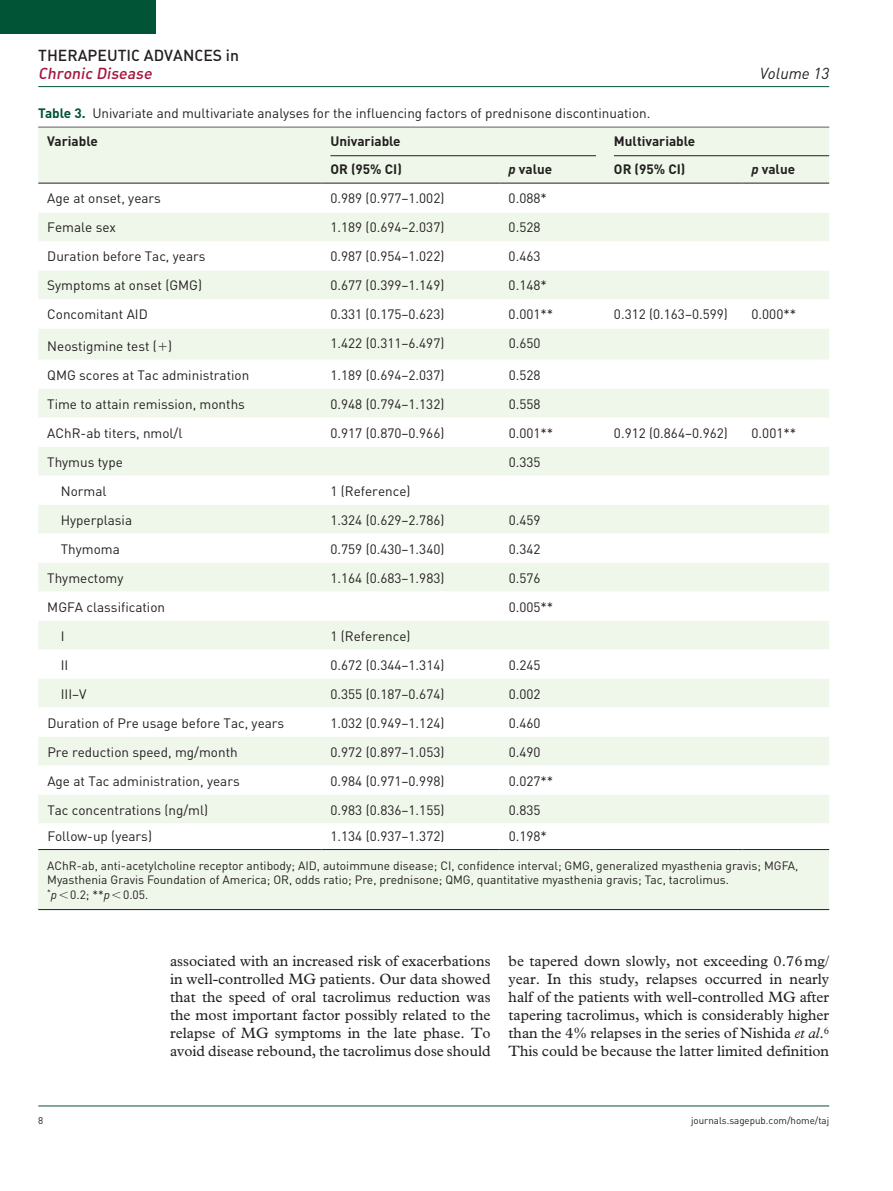
<style>
.page{position:relative;width:893px;height:1191px;background:#fff}
.page>*{position:absolute;margin:0;border:0;box-sizing:border-box;transform-origin:0 0}
.t1{font:15.75px "DIN Medium Alternate";color:#231f20}
.t2{font:italic 15.75px "DIN Medium Alternate";color:#a6133e}
.t3{font:italic 15.75px "DIN";color:#231f20}
.t4{font:15px/18px "Plantin Std";color:#231f20;text-align:justify}
.t5{font:13.5px/28.5px "DIN";color:#231f20}
.t6{font:700 13.5px "DIN";color:#231f20}
.t7{font:12px/14.2px "DIN";color:#231f20}
.t8{font:9.75px "DIN";color:#231f20}
.s1{font-weight:700;color:#015436}
.s2{font-weight:700}
.s3{font-style:italic}
</style>
<div class="page">
<hr style="left:38px;top:86px;width:791px;height:1px;background:#015436">
<hr style="left:38px;top:1105px;width:791px;height:1px;background:#015436">
<div style="left:0;top:0;width:155px;height:34px;background:#015436"></div>
<div style="left:38px;top:849px;width:791px;height:60px;background:#eff7ea"></div>
<hr style="left:38px;top:127px;width:791px;height:1px;background:#231f20">
<hr style="left:38px;top:909px;width:791px;height:1px;background:#231f20">
<div style="left:38px;top:128px;width:791px;height:55px;background:#eff7ea"></div>
<svg style="left:38px;top:213px;width:791px;height:610px;fill:#eff7ea"></svg>
<hr style="left:38px;top:849px;width:283px;height:1px;background:#231f20">
<hr style="left:321px;top:849px;width:179px;height:1px;background:#231f20">
<hr style="left:500px;top:849px;width:105px;height:1px;background:#231f20">
<hr style="left:605px;top:849px;width:137px;height:1px;background:#231f20">
<hr style="left:742px;top:849px;width:87px;height:1px;background:#231f20">
<hr style="left:38px;top:183px;width:283px;height:1px;background:#231f20">
<hr style="left:321px;top:183px;width:179px;height:1px;background:#231f20">
<hr style="left:500px;top:183px;width:105px;height:1px;background:#231f20">
<hr style="left:605px;top:183px;width:137px;height:1px;background:#231f20">
<hr style="left:742px;top:183px;width:87px;height:1px;background:#231f20">
<hr style="left:330px;top:155px;width:266px;height:1px;background:#231f20">
<hr style="left:614px;top:155px;width:215px;height:1px;background:#231f20">
<svg style="left:159px;top:342px;width:8px;height:8px"></svg>
<p class="t1" style="left:38px;top:45px;width:202px">THERAPEUTIC ADVANCES IN</p>
<p class="t2" style="left:38px;top:63px;width:118px">Chronic Disease</p>
<p class="t3" style="left:760px;top:63px;width:71px">Volume 13</p>
<p class="t5" style="left:47px;top:98px;width:605px;text-indent:-9px"><span class="s1">Table 3.</span> Univariate and multivariate analyses for the influencing factors of prednisone discontinuation.<br><span class="s2">Variable</span></p>
<p class="t6" style="left:330px;top:133px;width:72px">Univariable</p>
<p class="t6" style="left:614px;top:133px;width:83px">Multivariable</p>
<p class="t6" style="left:330px;top:160px;width:73px">OR (95% CI)</p>
<p class="t6" style="left:509px;top:160px;width:45px"><span class="s3">p</span> value</p>
<p class="t6" style="left:614px;top:160px;width:73px">OR (95% CI)</p>
<p class="t6" style="left:752px;top:160px;width:45px"><span class="s3">p</span> value</p>
<p class="t5" style="left:47px;top:184px;width:115px">Age at onset, years</p>
<p class="t5" style="left:330px;top:184px;width:115px">0.989 (0.977–1.002)</p>
<p class="t5" style="left:509px;top:184px;width:40px">0.088*</p>
<p class="t5" style="left:47px;top:213px;width:70px">Female sex</p>
<p class="t5" style="left:330px;top:213px;width:115px">1.189 (0.694–2.037)</p>
<p class="t5" style="left:509px;top:213px;width:33px">0.528</p>
<p class="t5" style="left:47px;top:242px;width:160px">Duration before Tac, years</p>
<p class="t5" style="left:330px;top:242px;width:115px">0.987 (0.954–1.022)</p>
<p class="t5" style="left:509px;top:242px;width:33px">0.463</p>
<p class="t5" style="left:47px;top:271px;width:156px">Symptoms at onset (GMG)</p>
<p class="t5" style="left:330px;top:271px;width:115px">0.677 (0.399–1.149)</p>
<p class="t5" style="left:509px;top:271px;width:40px">0.148*</p>
<p class="t5" style="left:47px;top:300px;width:102px">Concomitant AID</p>
<p class="t5" style="left:330px;top:300px;width:115px">0.331 (0.175–0.623)</p>
<p class="t5" style="left:509px;top:300px;width:46px">0.001**</p>
<p class="t5" style="left:614px;top:300px;width:115px">0.312 (0.163–0.599)</p>
<p class="t5" style="left:752px;top:300px;width:46px">0.000**</p>
<p class="t5" style="left:47px;top:331px;width:126px">Neostigmine test ( )</p>
<p class="t5" style="left:330px;top:329px;width:115px">1.422 (0.311–6.497)</p>
<p class="t5" style="left:509px;top:329px;width:33px">0.650</p>
<p class="t5" style="left:47px;top:360px;width:204px">QMG scores at Tac administration</p>
<p class="t5" style="left:330px;top:360px;width:115px">1.189 (0.694–2.037)</p>
<p class="t5" style="left:509px;top:360px;width:33px">0.528</p>
<p class="t5" style="left:47px;top:389px;width:199px">Time to attain remission, months</p>
<p class="t5" style="left:330px;top:389px;width:115px">0.948 (0.794–1.132)</p>
<p class="t5" style="left:509px;top:389px;width:33px">0.558</p>
<p class="t5" style="left:47px;top:418px;width:137px">AChR-ab titers, nmol/l</p>
<p class="t5" style="left:330px;top:418px;width:115px">0.917 (0.870–0.966)</p>
<p class="t5" style="left:509px;top:418px;width:46px">0.001**</p>
<p class="t5" style="left:614px;top:418px;width:115px">0.912 (0.864–0.962)</p>
<p class="t5" style="left:752px;top:418px;width:46px">0.001**</p>
<p class="t5" style="left:47px;top:447px;width:77px">Thymus type</p>
<p class="t5" style="left:509px;top:447px;width:33px">0.335</p>
<p class="t5" style="left:61px;top:476px;width:47px">Normal</p>
<p class="t5" style="left:330px;top:476px;width:82px">1 (Reference)</p>
<p class="t5" style="left:61px;top:505px;width:73px">Hyperplasia</p>
<p class="t5" style="left:330px;top:505px;width:115px">1.324 (0.629–2.786)</p>
<p class="t5" style="left:509px;top:505px;width:33px">0.459</p>
<p class="t5" style="left:61px;top:534px;width:61px">Thymoma</p>
<p class="t5" style="left:330px;top:534px;width:115px">0.759 (0.430–1.340)</p>
<p class="t5" style="left:509px;top:534px;width:33px">0.342</p>
<p class="t5" style="left:47px;top:563px;width:78px">Thymectomy</p>
<p class="t5" style="left:330px;top:563px;width:115px">1.164 (0.683–1.983)</p>
<p class="t5" style="left:509px;top:563px;width:33px">0.576</p>
<p class="t5" style="left:47px;top:592px;width:119px">MGFA classification</p>
<p class="t5" style="left:509px;top:592px;width:46px">0.005**</p>
<p class="t5" style="left:61px;top:621px;width:5px">I</p>
<p class="t5" style="left:330px;top:621px;width:82px">1 (Reference)</p>
<p class="t5" style="left:61px;top:650px;width:9px">II</p>
<p class="t5" style="left:330px;top:650px;width:115px">0.672 (0.344–1.314)</p>
<p class="t5" style="left:509px;top:650px;width:33px">0.245</p>
<p class="t5" style="left:61px;top:679px;width:27px">III–V</p>
<p class="t5" style="left:330px;top:679px;width:115px">0.355 (0.187–0.674)</p>
<p class="t5" style="left:509px;top:679px;width:33px">0.002</p>
<p class="t5" style="left:47px;top:708px;width:238px">Duration of Pre usage before Tac, years</p>
<p class="t5" style="left:330px;top:708px;width:115px">1.032 (0.949–1.124)</p>
<p class="t5" style="left:509px;top:708px;width:33px">0.460</p>
<p class="t5" style="left:47px;top:737px;width:192px">Pre reduction speed, mg/month</p>
<p class="t5" style="left:330px;top:737px;width:115px">0.972 (0.897–1.053)</p>
<p class="t5" style="left:509px;top:737px;width:33px">0.490</p>
<p class="t5" style="left:47px;top:766px;width:194px">Age at Tac administration, years</p>
<p class="t5" style="left:330px;top:766px;width:115px">0.984 (0.971–0.998)</p>
<p class="t5" style="left:509px;top:766px;width:46px">0.027**</p>
<p class="t5" style="left:47px;top:795px;width:162px">Tac concentrations (ng/ml)</p>
<p class="t5" style="left:330px;top:795px;width:115px">0.983 (0.836–1.155)</p>
<p class="t5" style="left:509px;top:795px;width:33px">0.835</p>
<p class="t5" style="left:47px;top:821px;width:106px">Follow-up (years)</p>
<p class="t5" style="left:330px;top:821px;width:115px">1.134 (0.937–1.372)</p>
<p class="t5" style="left:509px;top:821px;width:40px">0.198*</p>
<p class="t7" style="left:47px;top:858px;width:753px">AChR-ab, anti-acetylcholine receptor antibody; AID, autoimmune disease; CI, confidence interval; GMG, generalized myasthenia gravis; MGFA,<br>Myasthenia Gravis Foundation of America; OR, odds ratio; Pre, prednisone; QMG, quantitative myasthenia gravis; Tac, tacrolimus.<br><sup>*</sup><span class="s3">p</span> 0.2; **<span class="s3">p</span> 0.05.</p>
<p class="t4" style="left:170px;top:952px;width:322px">associated with an increased risk of exacerbations in well-controlled MG patients. Our data showed that the speed of oral tacrolimus reduction was the most important factor possibly related to the relapse of MG symptoms in the late phase. To avoid disease rebound, the tacrolimus dose should</p>
<p class="t4" style="left:509px;top:952px;width:322px">be tapered down slowly, not exceeding 0.76mg/ year. In this study, relapses occurred in nearly half of the patients with well-controlled MG after tapering tacrolimus, which is considerably higher than the 4% relapses in the series of Nishida <span class="s3">et al</span>.<sup>6<br></sup>This could be because the latter limited definition</p>
<p class="t8" style="left:38px;top:1114px;width:7px">8</p>
<p class="t8" style="left:691px;top:1114px;width:140px">journals.sagepub.com/home/taj</p>
</div>
